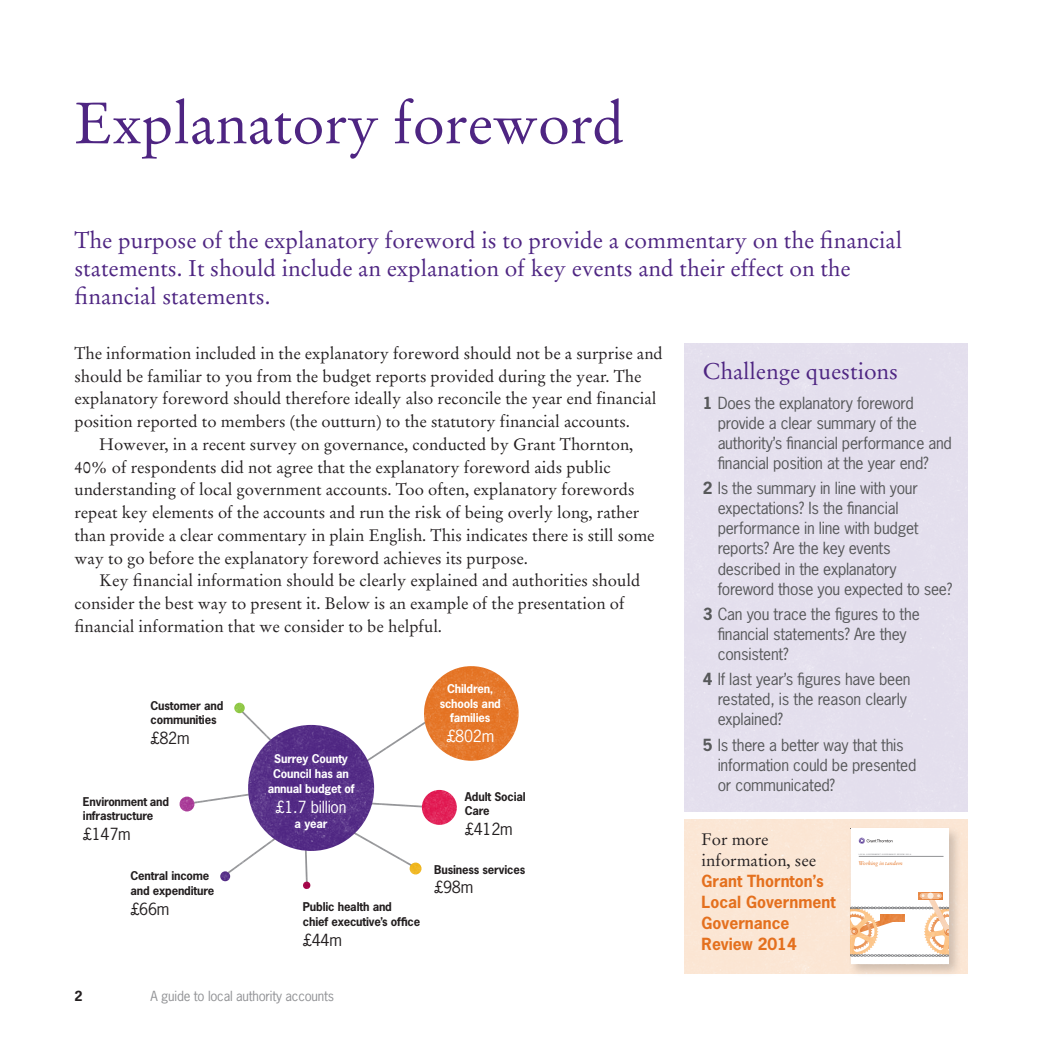
<style>
.page{position:relative;width:1042px;height:1042px;background:#fff}
.page>*{position:absolute;margin:0;border:0;box-sizing:border-box;transform-origin:0 0}
.A_Heading{font:57.75px "Stempel Garamond LT Std";color:#4e2582}
.Intro_text_-_GT_purp{font:22.75px/28px "Stempel Garamond LT Std";color:#4e2582}
.F_Medium_copy{font:22.75px "Stempel Garamond LT Std";color:#4e2582}
.C_Body_copy_Indent{font:16.62px/22.8px "Stempel Garamond LT Std";color:#231f20}
.C_Body_copy{font:16.62px/22.8px "Stempel Garamond LT Std";color:#231f20}
.News_Gothic_8pt_bull{font:15.75px/20.1px "News Gothic Std";letter-spacing:-.015em;color:#57585a}
.C_Body_copy-2{font:700 15.75px/21px "News Gothic Std";color:#e4701e}
.H_Small_copy{font:15.75px "News Gothic Std";letter-spacing:-.015em;color:#231f20}
.H_Small_copy-2{font:15.75px "News Gothic Std";letter-spacing:-.015em;color:#fff}
.Table_Copy{font:13.12px "News Gothic Std";letter-spacing:-.015em;color:#919295}
.Table_Copy-2{font:700 13.12px "News Gothic Std";color:#231f20}
.G_Small_heading{font:700 11.38px/14.9px "News Gothic Std";letter-spacing:-.015em;color:#231f20}
.G_Small_heading-2{font:700 11.38px/14.9px "News Gothic Std";letter-spacing:-.015em;color:#fff;text-align:center}
.t1{font:italic 5.42px "Stempel Garamond LT Std";letter-spacing:-.01em;color:#e4701e}
.s1{font-weight:700}
</style>
<div class="page">
<img style="left:179px;top:343px;width:789px;height:631px">
<div style="left:847px;top:825px;width:115px;height:153px;background:#231f20;opacity:.21"></div>
<img style="left:850px;top:829px;width:2px;height:135px">
<img style="left:852px;top:828px;width:96px;height:136px">
<hr style="left:859px;top:856px;width:84px;height:1px;background:#919295">
<svg style="left:858px;top:837px;width:34px;height:7px"></svg>
<p class="A_Heading" style="left:74px;top:89px;width:552px">Explanatory foreword</p>
<p class="Intro_text_-_GT_purp" style="left:74px;top:227px;width:829px">The purpose of the explanatory foreword is to provide a commentary on the financial statements. It should include an explanation of key events and their effect on the financial statements.</p>
<p class="C_Body_copy" style="left:74px;top:342px;width:590px">The information included in the explanatory foreword should not be a surprise and should be familiar to you from the budget reports provided during the year. The explanatory foreword should therefore ideally also reconcile the year end financial position reported to members (the outturn) to the statutory financial accounts.</p>
<p class="C_Body_copy_Indent" style="left:74px;top:433px;width:582px;text-indent:25px">However, in a recent survey on governance, conducted by Grant Thornton, 40% of respondents did not agree that the explanatory foreword aids public understanding of local government accounts. Too often, explanatory forewords repeat key elements of the accounts and run the risk of being overly long, rather than provide a clear commentary in plain English. This indicates there is still some way to go before the explanatory foreword achieves its purpose.</p>
<p class="C_Body_copy_Indent" style="left:74px;top:569px;width:567px;text-indent:25px">Key financial information should be clearly explained and authorities should consider the best way to present it. Below is an example of the presentation of financial information that we consider to be helpful.</p>
<p class="G_Small_heading" style="left:151px;top:697px;width:74px">Customer and communities</p>
<p class="H_Small_copy" style="left:151px;top:728px;width:41px">£82m</p>
<p class="G_Small_heading" style="left:83px;top:793px;width:88px">Environment and infrastructure</p>
<p class="H_Small_copy" style="left:83px;top:824px;width:49px">£147m</p>
<p class="G_Small_heading" style="left:130px;top:868px;width:85px">Central income and expenditure</p>
<p class="H_Small_copy" style="left:130px;top:899px;width:41px">£66m</p>
<p class="G_Small_heading-2" style="left:268px;top:751px;width:88px">Surrey County<br>Council has an annual budget of</p>
<p class="H_Small_copy-2" style="left:276px;top:797px;width:72px">£1.7 billion</p>
<p class="G_Small_heading-2" style="left:295px;top:816px;width:34px">a year</p>
<p class="G_Small_heading" style="left:303px;top:899px;width:119px">Public health and<br>chief executive’s office</p>
<p class="H_Small_copy" style="left:303px;top:929px;width:41px">£44m</p>
<p class="G_Small_heading-2" style="left:440px;top:681px;width:63px">Children, schools and families</p>
<p class="H_Small_copy-2" style="left:446px;top:726px;width:49px">£802m</p>
<p class="G_Small_heading" style="left:465px;top:788px;width:62px">Adult Social<br>Care</p>
<p class="H_Small_copy" style="left:465px;top:819px;width:49px">£412m</p>
<p class="G_Small_heading" style="left:434px;top:861px;width:92px">Business services</p>
<p class="H_Small_copy" style="left:434px;top:877px;width:41px">£98m</p>
<p class="Table_Copy-2" style="left:74px;top:987px;width:10px">2</p>
<p class="Table_Copy" style="left:150px;top:987px;width:185px">A guide to local authority accounts</p>
<p class="F_Medium_copy" style="left:703px;top:357px;width:197px">Challenge questions</p>
<p class="News_Gothic_8pt_bull" style="left:718px;top:392px;width:236px;text-indent:-15px"><span class="s1">1</span> Does the explanatory foreword provide a clear summary of the authority’s financial performance and financial position at the year end?</p>
<p class="News_Gothic_8pt_bull" style="left:718px;top:478px;width:236px;text-indent:-15px"><span class="s1">2</span> Is the summary in line with your expectations? Is the financial performance in line with budget reports? Are the key events described in the explanatory foreword those you expected to see?</p>
<p class="News_Gothic_8pt_bull" style="left:718px;top:604px;width:203px;text-indent:-15px"><span class="s1">3</span> Can you trace the figures to the financial statements? Are they consistent?</p>
<p class="News_Gothic_8pt_bull" style="left:718px;top:669px;width:194px;text-indent:-15px"><span class="s1">4</span> If last year’s figures have been restated, is the reason clearly explained?</p>
<p class="News_Gothic_8pt_bull" style="left:718px;top:734px;width:200px;text-indent:-15px"><span class="s1">5</span> Is there a better way that this information could be presented or communicated?</p>
<p class="C_Body_copy" style="left:701px;top:830px;width:116px;line-height:20.1px">For more information, see</p>
<p class="C_Body_copy-2" style="left:701px;top:870px;width:135px">Grant Thornton’s<br>Local Government<br>Governance<br>Review 2014</p>
<p class="t1" style="left:858px;top:860px;width:46px">Working in tandem</p>
</div>
